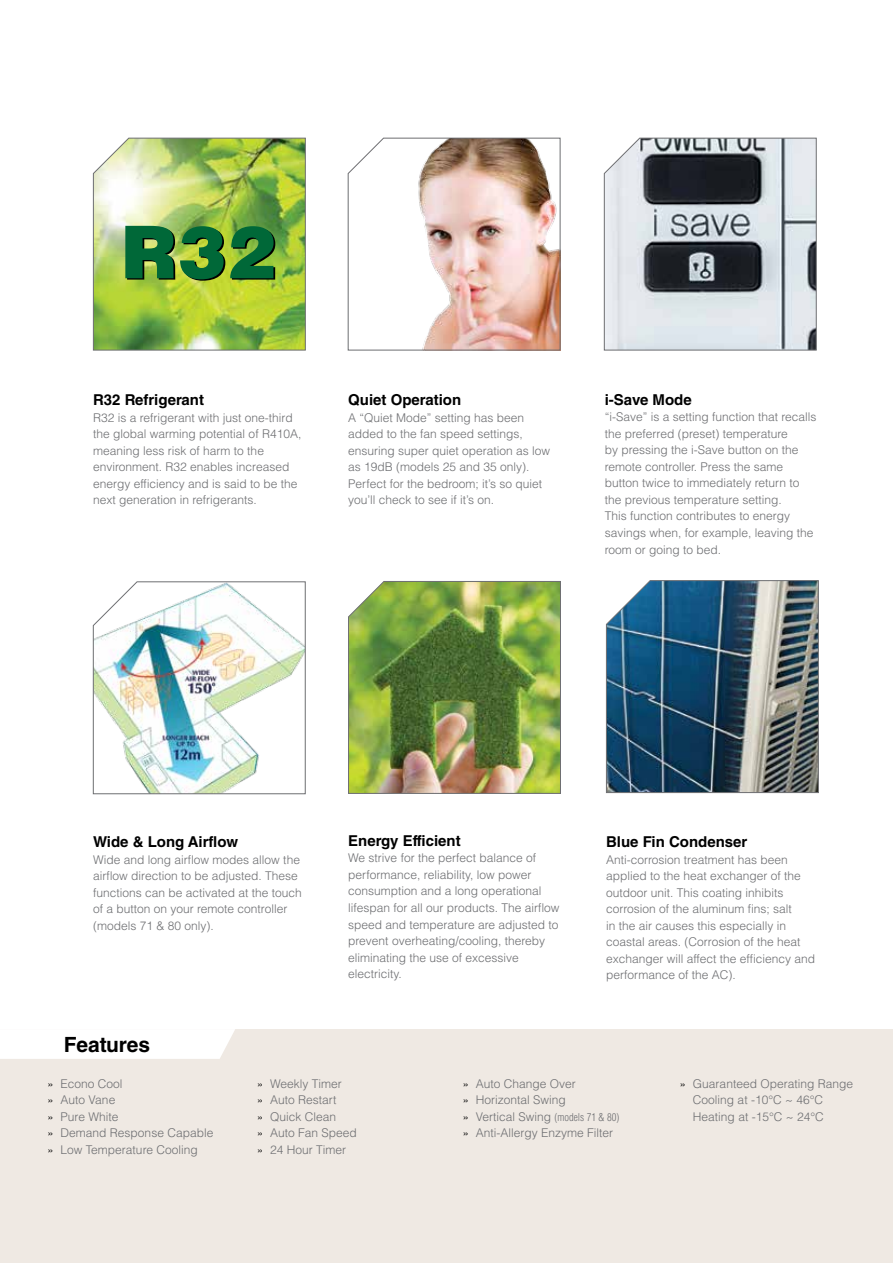
<style>
.page{position:relative;width:893px;height:1263px;background:#fff}
.page>*{position:absolute;margin:0;border:0;box-sizing:border-box;transform-origin:0 0}
.t1{font:700 21px "Helvetica LT Std";color:#000}
.t2{font:700 15px "Helvetica LT Std";color:#000}
.t3{font:300 12px/16.5px "Helvetica LT Std";color:#6d6e71}
.s1{color:#000}
.s2{font-stretch:condensed;font-size:10.5px}
</style>
<div class="page">
<img style="left:606px;top:580px;width:213px;height:213px">
<svg style="left:604px;top:137px;width:213px;height:214px;background:#a5aab0"></svg>
<img style="left:93px;top:137px;width:213px;height:214px">
<img style="left:348px;top:581px;width:213px;height:213px">
<img style="left:93px;top:581px;width:213px;height:213px">
<svg style="left:125px;top:226px;width:150px;height:55px;background:#398238"></svg>
<div style="left:0;top:1029px;width:893px;height:234px;background:#efe9e3"></div>
<img style="left:347px;top:137px;width:214px;height:214px">
<div style="left:0;top:1029px;width:235px;height:30px;background:#fff"></div>
<p class="t2" style="left:93px;top:391px;width:113px">R32 Refrigerant</p>
<p class="t3" style="left:93px;top:409px;width:210px">R32 is a refrigerant with just one-third the global warming potential of R410A, meaning less risk of harm to the environment. R32 enables increased energy efficiency and is said to be the next generation in refrigerants.</p>
<p class="t2" style="left:348px;top:391px;width:115px">Quiet Operation</p>
<p class="t3" style="left:348px;top:409px;width:204px">A “Quiet Mode” setting has been added to the fan speed settings, ensuring super quiet operation as low as 19dB (models 25 and 35 only).<br>Perfect for the bedroom; it’s so quiet you’ll check to see if it’s on.</p>
<p class="t2" style="left:605px;top:390px;width:88px">i-Save Mode</p>
<p class="t3" style="left:605px;top:409px;width:213px">“i-Save” is a setting function that recalls the preferred (preset) temperature<br>by pressing the i-Save button on the remote controller. Press the same button twice to immediately return to the previous temperature setting.<br>This function contributes to energy savings when, for example, leaving the room or going to bed.</p>
<p class="t2" style="left:93px;top:833px;width:146px">Wide &amp; Long Airflow</p>
<p class="t3" style="left:93px;top:851px;width:210px">Wide and long airflow modes allow the airflow direction to be adjusted. These functions can be activated at the touch of a button on your remote controller (models 71 &amp; 80 only).</p>
<h1 class="t1" style="left:64px;top:1031px;width:88px">Features</h1>
<p class="t2" style="left:348px;top:831px;width:114px">Energy Efficient</p>
<p class="t3" style="left:348px;top:850px;width:213px">We strive for the perfect balance of performance, reliability, low power consumption and a long operational lifespan for all our products. The airflow speed and temperature are adjusted to prevent overheating/cooling, thereby eliminating the use of excessive electricity.</p>
<p class="t2" style="left:606px;top:833px;width:143px">Blue Fin Condenser</p>
<p class="t3" style="left:606px;top:851px;width:211px">Anti-corrosion treatment has been applied to the heat exchanger of the outdoor unit. This coating inhibits corrosion of the aluminum fins; salt<br>in the air causes this especially in coastal areas. (Corrosion of the heat exchanger will affect the efficiency and performance of the AC).</p>
<p class="t3" style="left:47px;top:1075px;width:168px"><span class="s1">»</span> Econo Cool<br><span class="s1">»</span> Auto Vane<br><span class="s1">»</span> Pure White<br><span class="s1">»</span> Demand Response Capable <span class="s1">»</span> Low Temperature Cooling</p>
<p class="t3" style="left:257px;top:1075px;width:102px"><span class="s1">»</span> Weekly Timer<br><span class="s1">»</span> Auto Restart<br><span class="s1">»</span> Quick Clean<br><span class="s1">»</span> Auto Fan Speed <span class="s1">»</span> 24 Hour Timer</p>
<p class="t3" style="left:693px;top:1075px;width:162px;text-indent:-13px"><span class="s1">»</span> Guaranteed Operating Range<br>Cooling at -10°C ~ 46°C<br>Heating at -15°C ~ 24°C</p>
<p class="t3" style="left:462px;top:1075px;width:158px"><span class="s1">»</span> Auto Change Over<br><span class="s1">»</span> Horizontal Swing<br><span class="s1">»</span> Vertical Swing <span class="s2">(models 71 &amp; 80) </span><span class="s1">»</span> Anti-Allergy Enzyme Filter</p>
</div>
